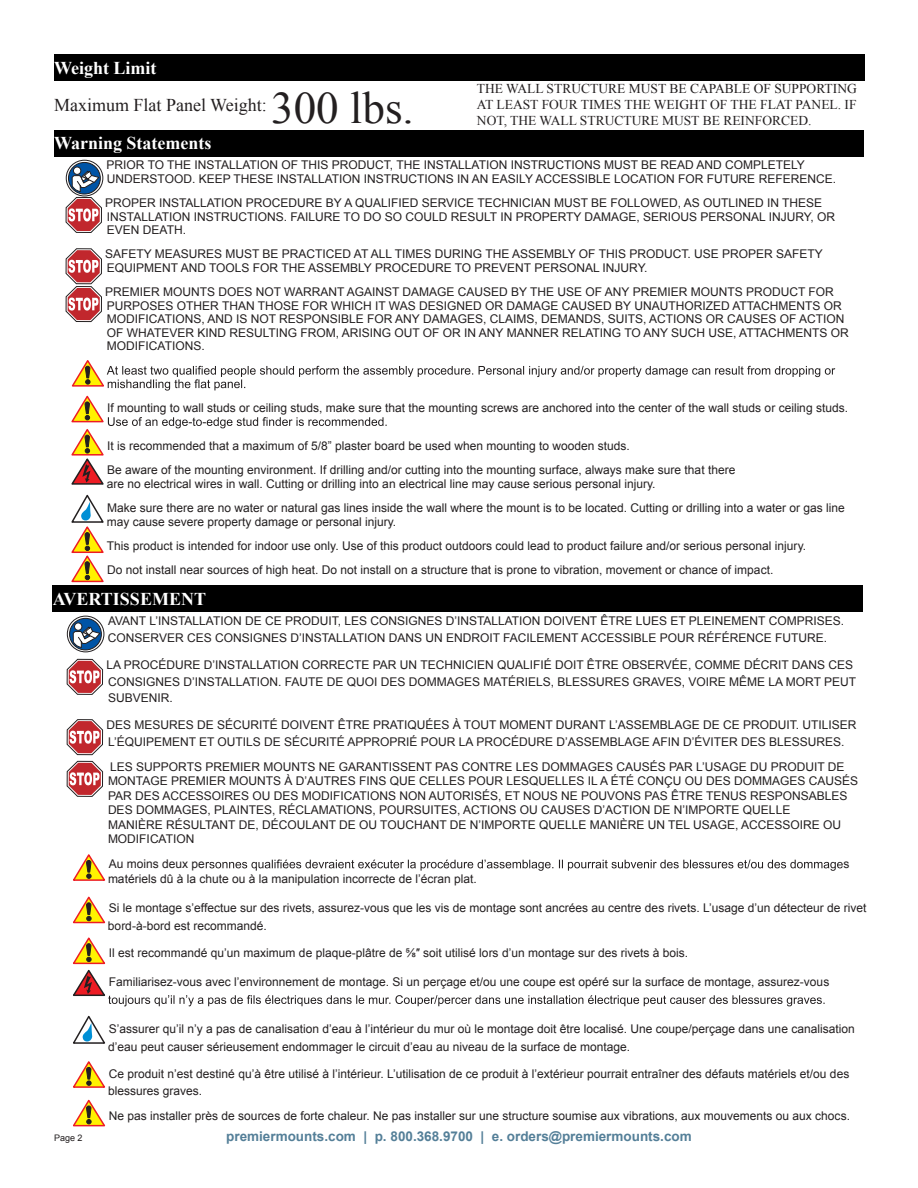
<style>
.page{position:relative;width:918px;height:1188px;background:#fff}
.page>*{position:absolute;margin:0;border:0;box-sizing:border-box;transform-origin:0 0}
.t1{font:45px "Times New Roman";color:#231f20}
.t2{font:700 18px "Times New Roman";color:#fff}
.t3{font:18px "Times New Roman";color:#231f20}
.t4{font:13.5px/16.2px "Times New Roman";color:#231f20;text-align:justify}
.t5{font:700 13.5px "Arial";color:#547f98}
.t6{font:12px/13.5px "Arial";color:#231f20}
.t7{font:9px "Arial";color:#231f20}
</style>
<div class="page">
<div style="left:54px;top:130px;width:810px;height:27px;background:#000"></div>
<div style="left:54px;top:54px;width:810px;height:27px;background:#000"></div>
<svg style="left:66px;top:160px;width:37px;height:36px"></svg>
<div style="left:66px;top:160px;width:37px;height:36px;border:1px solid #231f20;border-radius:50%"></div>
<svg style="left:68px;top:162px;width:32px;height:32px"></svg>
<div style="left:68px;top:162px;width:33px;height:32px;border:1px solid #231f20;border-radius:50%"></div>
<div style="left:73px;top:167px;width:8px;height:7px;background:#fff;border-radius:50%"></div>
<div style="left:73px;top:167px;width:8px;height:8px;border:1px solid #231f20;border-radius:50%"></div>
<svg style="left:66px;top:170px;width:36px;height:152px"></svg>
<svg style="left:71px;top:360px;width:764px;height:125px"></svg>
<svg style="left:71px;top:494px;width:33px;height:89px"></svg>
<svg style="left:67px;top:616px;width:37px;height:36px"></svg>
<div style="left:67px;top:616px;width:37px;height:36px;border:1px solid #231f20;border-radius:50%"></div>
<svg style="left:70px;top:618px;width:31px;height:32px"></svg>
<div style="left:69px;top:618px;width:33px;height:32px;border:1px solid #231f20;border-radius:50%"></div>
<div style="left:75px;top:623px;width:7px;height:7px;background:#fff;border-radius:50%"></div>
<div style="left:74px;top:623px;width:8px;height:8px;border:1px solid #231f20;border-radius:50%"></div>
<svg style="left:67px;top:626px;width:36px;height:129px"></svg>
<svg style="left:67px;top:761px;width:36px;height:36px"></svg>
<svg style="left:73px;top:854px;width:32px;height:27px"></svg>
<svg style="left:206px;top:860px;width:637px;height:11px"></svg>
<svg style="left:73px;top:896px;width:33px;height:28px"></svg>
<svg style="left:73px;top:937px;width:752px;height:69px"></svg>
<svg style="left:73px;top:1015px;width:32px;height:29px"></svg>
<svg style="left:73px;top:1061px;width:32px;height:27px"></svg>
<svg style="left:73px;top:1099px;width:33px;height:28px"></svg>
<div style="left:53px;top:585px;width:810px;height:27px;background:#000"></div>
<h2 class="t2" style="left:54px;top:55px;width:104px">Weight Limit</h2>
<h2 class="t3" style="left:54px;top:93px;width:214px">Maximum Flat Panel Weight:</h2>
<h1 class="t1" style="left:271px;top:78px;width:144px">300 lbs.</h1>
<p class="t4" style="left:477px;top:80px;width:381px">THE WALL STRUCTURE MUST BE CAPABLE OF SUPPORTING AT LEAST FOUR TIMES THE WEIGHT OF THE FLAT PANEL. IF NOT, THE WALL STRUCTURE MUST BE REINFORCED.</p>
<p class="t6" style="left:107px;top:159px;width:731px">PRIOR TO THE INSTALLATION OF THIS PRODUCT, THE INSTALLATION INSTRUCTIONS MUST BE READ AND COMPLETELY<br>UNDERSTOOD. KEEP THESE INSTALLATION INSTRUCTIONS IN AN EASILY ACCESSIBLE LOCATION FOR FUTURE REFERENCE.</p>
<p class="t6" style="left:105px;top:196px;width:732px">PROPER INSTALLATION PROCEDURE BY A QUALIFIED SERVICE TECHNICIAN MUST BE FOLLOWED, AS OUTLINED IN THESE<br>INSTALLATION INSTRUCTIONS. FAILURE TO DO SO COULD RESULT IN PROPERTY DAMAGE, SERIOUS PERSONAL INJURY, OR<br>EVEN DEATH.</p>
<p class="t6" style="left:105px;top:248px;width:719px">SAFETY MEASURES MUST BE PRACTICED AT ALL TIMES DURING THE ASSEMBLY OF THIS PRODUCT. USE PROPER SAFETY<br>EQUIPMENT AND TOOLS FOR THE ASSEMBLY PROCEDURE TO PREVENT PERSONAL INJURY.</p>
<p class="t6" style="left:105px;top:285px;width:745px">PREMIER MOUNTS DOES NOT WARRANT AGAINST DAMAGE CAUSED BY THE USE OF ANY PREMIER MOUNTS PRODUCT FOR PURPOSES OTHER THAN THOSE FOR WHICH IT WAS DESIGNED OR DAMAGE CAUSED BY UNAUTHORIZED ATTACHMENTS OR MODIFICATIONS, AND IS NOT RESPONSIBLE FOR ANY DAMAGES, CLAIMS, DEMANDS, SUITS, ACTIONS OR CAUSES OF ACTION OF WHATEVER KIND RESULTING FROM, ARISING OUT OF OR IN ANY MANNER RELATING TO ANY SUCH USE, ATTACHMENTS OR MODIFICATIONS.</p>
<h2 class="t2" style="left:54px;top:131px;width:159px">Warning Statements</h2>
<p class="t6" style="left:107px;top:402px;width:743px">If mounting to wall studs or ceiling studs, make sure that the mounting screws are anchored into the center of the wall studs or ceiling studs.</p>
<p class="t6" style="left:107px;top:434px;width:630px;line-height:24.3px">It is recommended that a maximum of 5/8” plaster board be used when mounting to wooden studs.<br>Be aware of the mounting environment. If drilling and/or cutting into the mounting surface, always make sure that there</p>
<p class="t6" style="left:107px;top:472px;width:739px;line-height:24.3px">are no electrical wires in wall. Cutting or drilling into an electrical line may cause serious personal injury.<br>Make sure there are no water or natural gas lines inside the wall where the mount is to be located. Cutting or drilling into a water or gas line</p>
<p class="t6" style="left:107px;top:510px;width:701px;line-height:24.3px">may cause severe property damage or personal injury.<br>This product is intended for indoor use only. Use of this product outdoors could lead to product failure and/or serious personal injury.<br>Do not install near sources of high heat. Do not install on a structure that is prone to vibration, movement or chance of impact.</p>
<p class="t6" style="left:108px;top:613px;width:738px;line-height:16.5px">AVANT L’INSTALLATION DE CE PRODUIT, LES CONSIGNES D’INSTALLATION DOIVENT ÊTRE LUES ET PLEINEMENT COMPRISES.<br>CONSERVER CES CONSIGNES D’INSTALLATION DANS UN ENDROIT FACILEMENT ACCESSIBLE POUR RÉFÉRENCE FUTURE.</p>
<p class="t6" style="left:107px;top:657px;width:751px;line-height:16.5px">LA PROCÉDURE D’INSTALLATION CORRECTE PAR UN TECHNICIEN QUALIFIÉ DOIT ÊTRE OBSERVÉE, COMME DÉCRIT DANS CES<br>CONSIGNES D’INSTALLATION. FAUTE DE QUOI DES DOMMAGES MATÉRIELS, BLESSURES GRAVES, VOIRE MÊME LA MORT PEUT<br>SUBVENIR.</p>
<p class="t6" style="left:107px;top:717px;width:751px;line-height:16.5px">DES MESURES DE SÉCURITÉ DOIVENT ÊTRE PRATIQUÉES À TOUT MOMENT DURANT L’ASSEMBLAGE DE CE PRODUIT. UTILISER<br>L’ÉQUIPEMENT ET OUTILS DE SÉCURITÉ APPROPRIÉ POUR LA PROCÉDURE D’ASSEMBLAGE AFIN D’ÉVITER DES BLESSURES.</p>
<p class="t6" style="left:108px;top:760px;width:752px;line-height:14.4px">LES SUPPORTS PREMIER MOUNTS NE GARANTISSENT PAS CONTRE LES DOMMAGES CAUSÉS PAR L’USAGE DU PRODUIT DE MONTAGE PREMIER MOUNTS À D’AUTRES FINS QUE CELLES POUR LESQUELLES IL A ÉTÉ CONÇU OU DES DOMMAGES CAUSÉS PAR DES ACCESSOIRES OU DES MODIFICATIONS NON AUTORISÉS, ET NOUS NE POUVONS PAS ÊTRE TENUS RESPONSABLES DES DOMMAGES, PLAINTES, RÉCLAMATIONS, POURSUITES, ACTIONS OU CAUSES D’ACTION DE N’IMPORTE QUELLE<br>MANIÈRE RÉSULTANT DE, DÉCOULANT DE OU TOUCHANT DE N’IMPORTE QUELLE MANIÈRE UN TEL USAGE, ACCESSOIRE OU MODIFICATION</p>
<p class="t6" style="left:109px;top:857px;width:98px">Au moins deux pe</p>
<p class="t6" style="left:843px;top:857px;width:7px">s</p>
<p class="t6" style="left:108px;top:872px;width:370px">matériels dû à la chute ou à la manipulation incorrecte de l’écran plat.</p>
<p class="t6" style="left:108px;top:898px;width:760px;line-height:18px">Si le montage s’effectue sur des rivets, assurez-vous que les vis de montage sont ancrées au centre des rivets. L’usage d’un détecteur de rivet bord-à-bord est recommandé.</p>
<p class="t6" style="left:109px;top:946px;width:581px">Il est recommandé qu’un maximum de plaque-plâtre de ⅝″ soit utilisé lors d’un montage sur des rivets à bois.</p>
<p class="t6" style="left:109px;top:975px;width:722px">Familiarisez-vous avec l’environnement de montage. Si un perçage et/ou une coupe est opéré sur la surface de montage, assurez-vous</p>
<p class="t6" style="left:108px;top:1020px;width:748px;line-height:18px">S’assurer qu’il n’y a pas de canalisation d’eau à l’intérieur du mur où le montage doit être localisé. Une coupe/perçage dans une canalisation d’eau peut causer sérieusement endommager le circuit d’eau au niveau de la surface de montage.</p>
<p class="t6" style="left:108px;top:1066px;width:743px;line-height:16.5px">Ce produit n’est destiné qu’à être utilisé à l’intérieur. L’utilisation de ce produit à l’extérieur pourrait entraîner des défauts matériels et/ou des blessures graves.</p>
<p class="t6" style="left:109px;top:1109px;width:743px">Ne pas installer près de sources de forte chaleur. Ne pas installer sur une structure soumise aux vibrations, aux mouvements ou aux chocs.</p>
<h2 class="t2" style="left:53px;top:586px;width:155px">AVERTISSEMENT</h2>
<p class="t7" style="left:54px;top:1132px;width:30px">Page 2</p>
<p class="t5" style="left:226px;top:1128px;width:467px">premiermounts.com | p. 800.368.9700 | e. orders@premiermounts.com</p>
</div>
